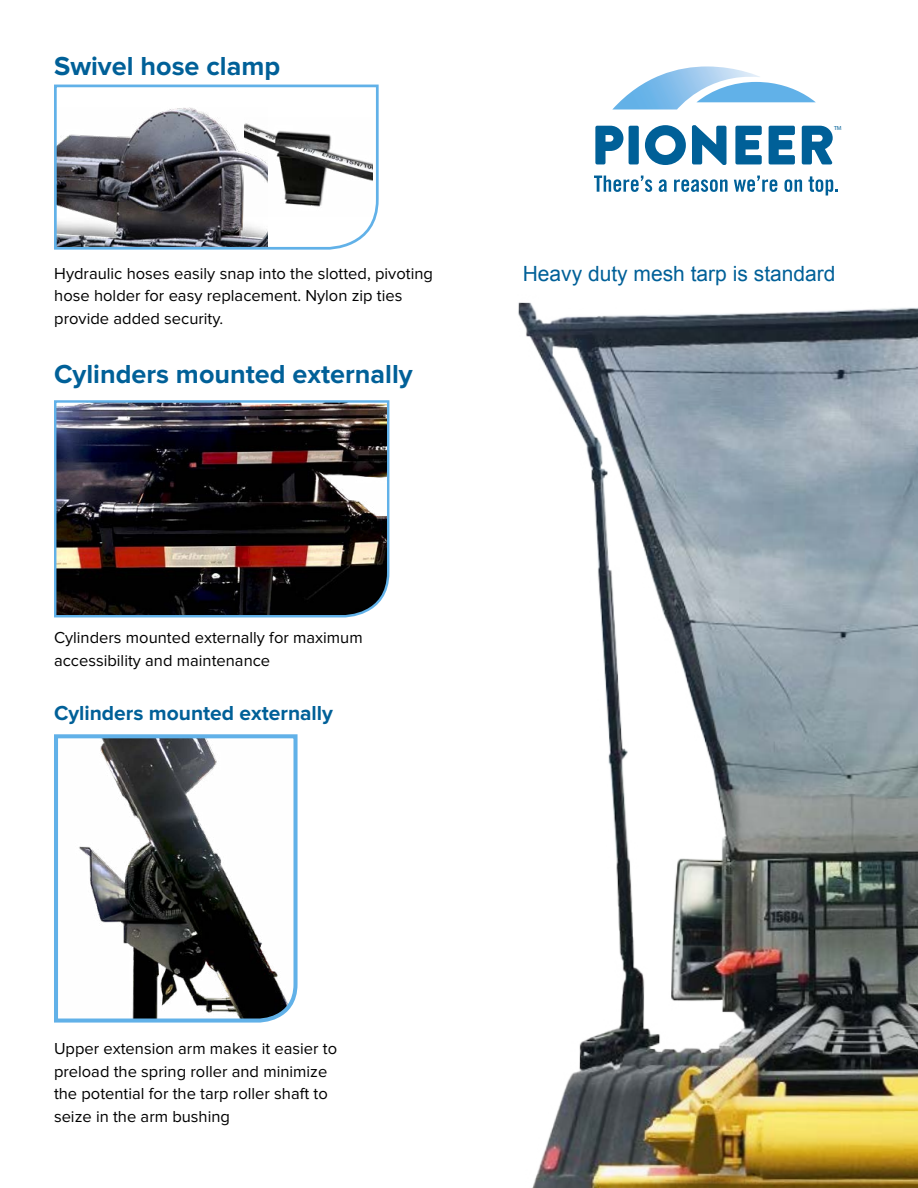
<style>
.page{position:relative;width:918px;height:1188px;background:#fff}
.page>*{position:absolute;margin:0;border:0;box-sizing:border-box;transform-origin:0 0}
.t1{font:700 27px "Proxima Nova";color:#006098}
.t2{font:21px "Arial";color:#006098}
.t3{font:700 21px "Proxima Nova";color:#006098}
.t4{font:16.5px/22.5px "Proxima Nova";color:#000}
.t5{font:5.85px "Myriad Pro";color:#006098}
</style>
<div class="page">
<img style="left:54px;top:400px;width:336px;height:218px">
<img style="left:518px;top:302px;width:400px;height:886px">
<svg style="left:54px;top:734px;width:244px;height:289px"></svg>
<svg style="left:595px;top:126px;width:28px;height:38px"></svg>
<div style="left:629px;top:126px;width:10px;height:38px;background:#006098;border-radius:2px"></div>
<svg style="left:645px;top:125px;width:41px;height:40px"></svg>
<svg style="left:692px;top:125px;width:34px;height:40px"></svg>
<svg style="left:735px;top:126px;width:27px;height:38px"></svg>
<svg style="left:769px;top:126px;width:26px;height:38px"></svg>
<svg style="left:802px;top:126px;width:31px;height:38px"></svg>
<svg style="left:612px;top:66px;width:204px;height:44px"></svg>
<svg style="left:594px;top:176px;width:58px;height:16px"></svg>
<svg style="left:659px;top:179px;width:8px;height:13px"></svg>
<svg style="left:674px;top:179px;width:54px;height:13px"></svg>
<svg style="left:734px;top:176px;width:43px;height:16px"></svg>
<svg style="left:784px;top:179px;width:18px;height:13px"></svg>
<svg style="left:808px;top:176px;width:30px;height:19px"></svg>
<svg style="left:54px;top:84px;width:325px;height:166px"></svg>
<img style="left:245px;top:118px;width:128px;height:98px">
<h1 class="t1" style="left:54px;top:54px;width:227px">Swivel hose clamp</h1>
<p class="t4" style="left:54px;top:262px;width:380px">Hydraulic hoses easily snap into the slotted, pivoting hose holder for easy replacement. Nylon zip ties provide added security.</p>
<h1 class="t1" style="left:54px;top:361px;width:360px">Cylinders mounted externally</h1>
<p class="t5" style="left:834px;top:124px;width:9px">TM</p>
<p class="t2" style="left:523px;top:260px;width:314px">Heavy duty mesh tarp is standard</p>
<p class="t4" style="left:54px;top:627px;width:310px">Cylinders mounted externally for maximum accessibility and maintenance</p>
<p class="t3" style="left:54px;top:703px;width:281px">Cylinders mounted externally</p>
<p class="t4" style="left:54px;top:1038px;width:285px">Upper extension arm makes it easier to preload the spring roller and minimize the potential for the tarp roller shaft to seize in the arm bushing</p>
</div>
